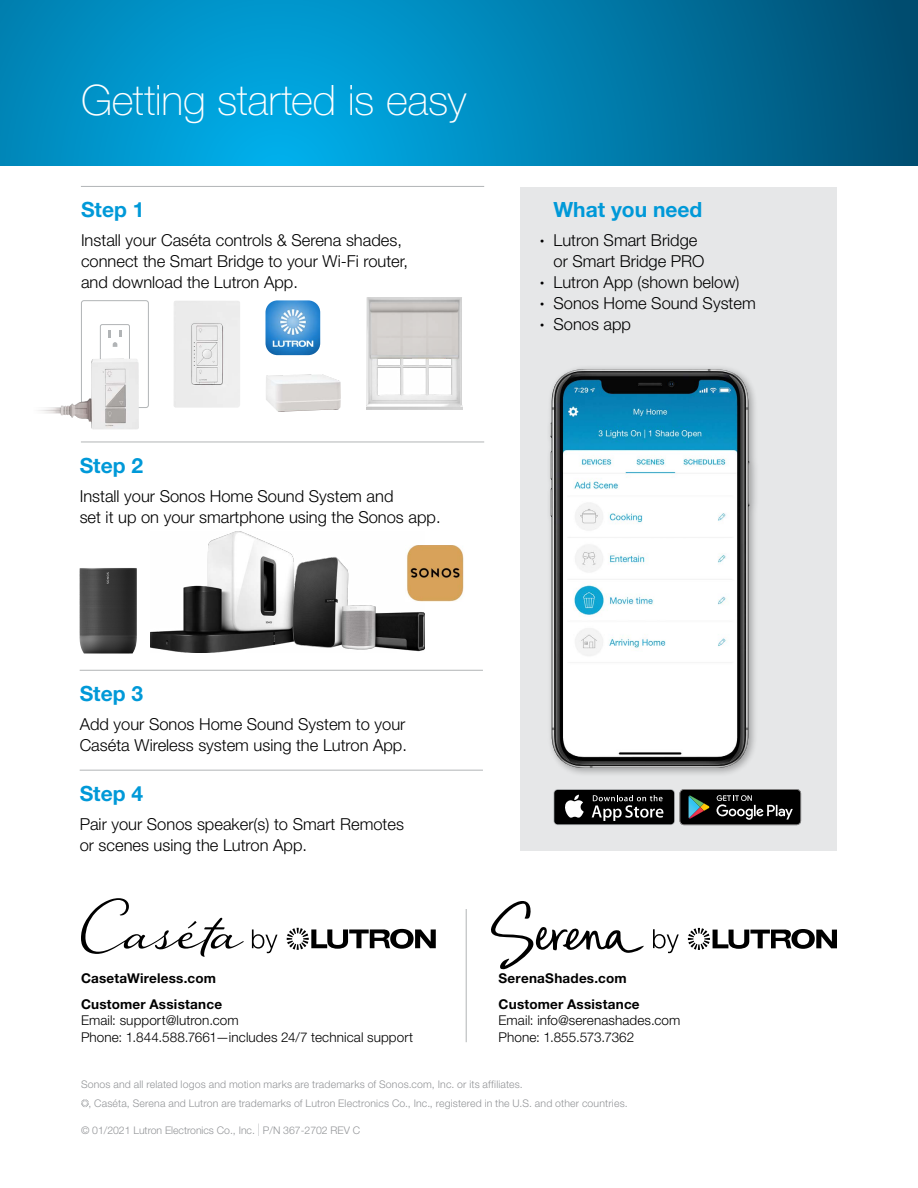
<style>
.page{position:relative;width:918px;height:1188px;background:#fff}
.page>*{position:absolute;margin:0;border:0;box-sizing:border-box;transform-origin:0 0}
.t1{font:100 42px "Helvetica Neue LT Std";letter-spacing:-.01em;color:#fff}
.t2{font:700 21px "Helvetica Neue LT Std";color:#0099d8}
.t3{font:300 16.5px/21px "Helvetica Neue LT Std";color:#000}
.t4{font:300 13.5px/16.5px "Helvetica Neue LT Std";letter-spacing:.005em;color:#000}
.t5{font:700 13.5px/25.5px "Helvetica Neue LT Std";letter-spacing:.015em;color:#000}
.t6{font:300 10.5px "Helvetica Neue LT Std";letter-spacing:.015em;color:#939598}
.t7{font:300 10.5px "Helvetica Neue LT Std";letter-spacing:-.005em;color:#939598}
.s1{font-size:8.25px}
.s2{font-weight:200;font-size:17.4px}
</style>
<div class="page">
<div style="left:520px;top:187px;width:317px;height:663px;background:#e6e7e8"></div>
<svg style="left:0;top:0;width:918px;height:165px;background:#0083b4"></svg>
<div style="left:546px;top:365px;width:212px;height:412px;background:#000;opacity:.3"></div>
<img style="left:550px;top:369px;width:199px;height:399px">
<hr style="left:80px;top:670px;width:403px;height:1px;background:#b1b4b6">
<hr style="left:80px;top:770px;width:403px;height:1px;background:#b1b4b6">
<hr style="left:81px;top:442px;width:403px;height:1px;background:#b1b4b6">
<hr style="left:81px;top:186px;width:403px;height:1px;background:#b1b4b6">
<img style="left:266px;top:374px;width:75px;height:38px">
<img style="left:366px;top:297px;width:97px;height:112px">
<img style="left:174px;top:301px;width:66px;height:107px">
<div style="left:81px;top:300px;width:68px;height:108px;border:1px solid #b1b4b6;border-radius:3px"></div>
<div style="left:100px;top:324px;width:30px;height:60px;border:1px solid #b1b4b6;border-radius:2px"></div>
<svg style="left:108px;top:330px;width:14px;height:17px"></svg>
<img style="left:81px;top:358px;width:58px;height:71px">
<svg style="left:39px;top:392px;width:43px;height:37px"></svg>
<img style="left:266px;top:300px;width:54px;height:55px">
<svg style="left:554px;top:789px;width:121px;height:36px"></svg>
<div style="left:554px;top:790px;width:120px;height:34px;background:#000;border-radius:3px"></div>
<svg style="left:565px;top:795px;width:19px;height:23px"></svg>
<svg style="left:592px;top:795px;width:71px;height:26px"></svg>
<svg style="left:680px;top:789px;width:121px;height:36px;background:#272a28"></svg>
<hr style="left:466px;top:909px;width:1px;height:133px;background:#b1b4b6">
<img style="left:150px;top:531px;width:275px;height:121px">
<img style="left:79px;top:568px;width:58px;height:86px">
<img style="left:405px;top:545px;width:59px;height:56px">
<svg style="left:81px;top:1099px;width:8px;height:8px"></svg>
<svg style="left:81px;top:898px;width:355px;height:59px"></svg>
<svg style="left:491px;top:901px;width:346px;height:68px"></svg>
<h1 class="t1" style="left:81px;top:76px;width:387px">Getting started is easy</h1>
<p class="t2" style="left:81px;top:197px;width:65px">Step 1</p>
<p class="t3" style="left:81px;top:229px;width:329px">Install your Caséta controls &amp; Serena shades, connect the Smart Bridge to your Wi-Fi router, and download the Lutron App.</p>
<p class="t2" style="left:80px;top:453px;width:65px">Step 2</p>
<p class="t3" style="left:80px;top:485px;width:362px">Install your Sonos Home Sound System and<br>set it up on your smartphone using the Sonos app.</p>
<p class="t2" style="left:554px;top:197px;width:150px">What you need</p>
<p class="t3" style="left:553px;top:229px;width:153px;text-indent:-13px"><span class="s1">•</span> Lutron Smart Bridge or Smart Bridge PRO</p>
<p class="t3" style="left:540px;top:271px;width:201px"><span class="s1">•</span> Lutron App (shown below)</p>
<p class="t3" style="left:540px;top:292px;width:217px"><span class="s1">•</span> Sonos Home Sound System</p>
<p class="t3" style="left:540px;top:313px;width:93px"><span class="s1">•</span> Sonos app</p>
<p class="t2" style="left:80px;top:681px;width:65px">Step 3</p>
<p class="t3" style="left:80px;top:713px;width:329px">Add your Sonos Home Sound System to your<br>Caséta Wireless system using the Lutron App.</p>
<p class="t2" style="left:80px;top:780px;width:65px">Step 4</p>
<p class="t3" style="left:80px;top:813px;width:326px">Pair your Sonos speaker(s) to Smart Remotes or scenes using the Lutron App.</p>
<p class="t5" style="left:81px;top:966px;width:143px">CasetaWireless.com<br>Customer Assistance</p>
<p class="t4" style="left:81px;top:1012px;width:334px">Email: support@lutron.com<br>Phone: 1.844.588.7661—includes 24/7 technical support</p>
<p class="t5" style="left:499px;top:966px;width:143px">SerenaShades.com<br>Customer Assistance</p>
<p class="t4" style="left:499px;top:1012px;width:183px">Email: info@serenashades.com<br>Phone: 1.855.573.7362</p>
<p class="t6" style="left:81px;top:1077px;width:443px">Sonos and all related logos and motion marks are trademarks of Sonos.com, Inc. or its affiliates.</p>
<p class="t6" style="left:88px;top:1097px;width:541px">, Caséta, Serena and Lutron are trademarks of Lutron Electronics Co., Inc., registered in the U.S. and other countries.</p>
<p class="t7" style="left:81px;top:1124px;width:281px">© 01/2021 Lutron Electronics Co., Inc. <span class="s2">I</span> P/N 367-2702 REV C</p>
</div>
